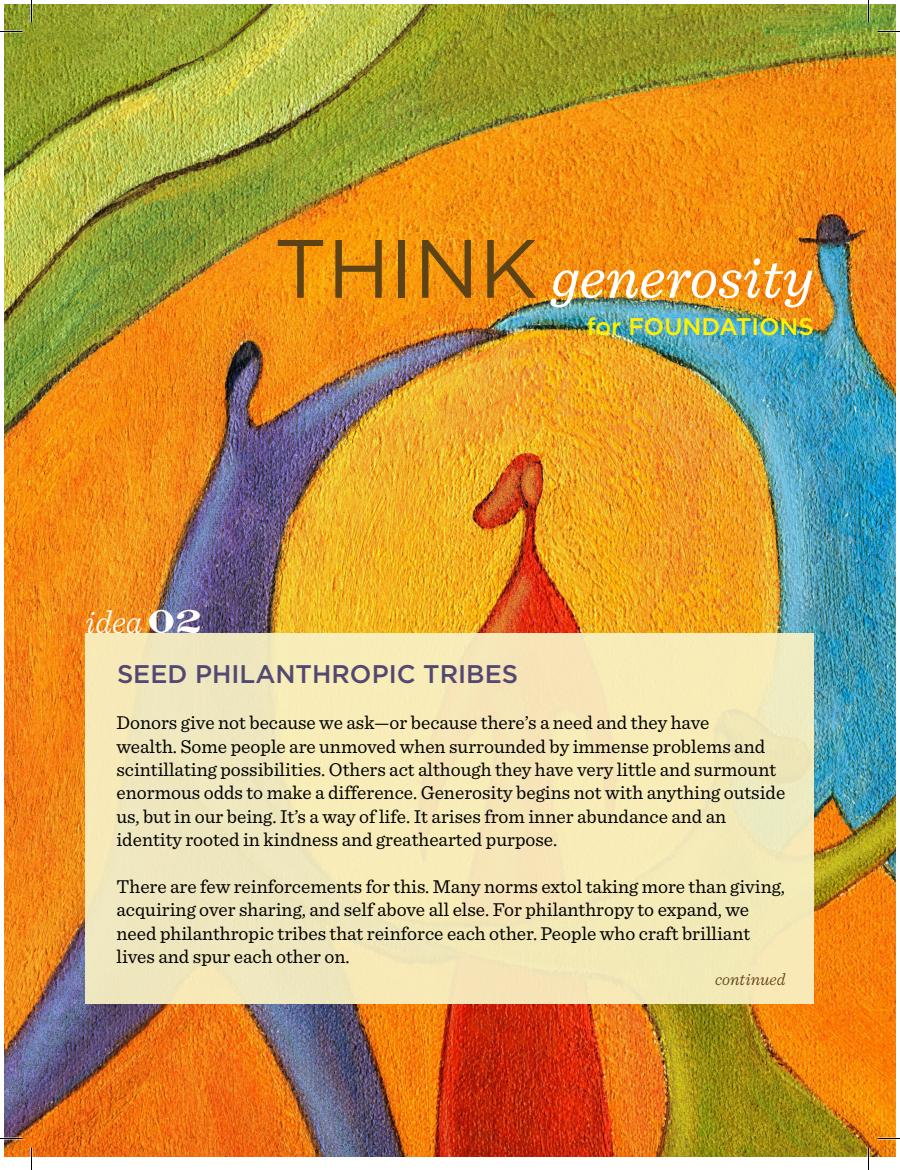
<style>
.page{position:relative;width:900px;height:1170px;background:#fff}
.page>*{position:absolute;margin:0;border:0;box-sizing:border-box;transform-origin:0 0}
.t1{font:italic 60px "Sentinel";color:#fff}
.t2{font:italic 300 33px "Sentinel";color:#fff}
.t3{font:500 25.5px "Gotham";color:#534872}
.t4{font:500 24px "Gotham";color:#fff101}
.why_it_matters{font:19.5px/23.4px "Sentinel";color:#000}
.t5{font:italic 300 17.25px "Sentinel";color:#5d3c11}
.s1{font-family:"Gotham";font-style:normal;font-size:82.5px;color:#5d4215}
.s2{font-family:"Numbers Depot";font-weight:400;font-style:normal}
</style>
<div class="page">
<img style="left:4px;top:5px;width:892px;height:1152px">
<div style="left:86px;top:634px;width:728px;height:370px;background:#f6e9b8"></div>
<svg style="left:0;top:31px;width:22px;height:1px"></svg>
<svg style="left:878px;top:31px;width:22px;height:1px"></svg>
<svg style="left:0;top:1138px;width:22px;height:1px"></svg>
<svg style="left:878px;top:1138px;width:22px;height:1px"></svg>
<svg style="left:31px;top:0;width:1px;height:22px"></svg>
<svg style="left:31px;top:1148px;width:1px;height:22px"></svg>
<svg style="left:868px;top:0;width:1px;height:22px"></svg>
<svg style="left:868px;top:1148px;width:1px;height:22px"></svg>
<p class="t1" style="left:274px;top:233px;width:541px"><span class="s1">THINK</span> generosity</p>
<p class="t4" style="left:587px;top:311px;width:229px">for FOUNDATIONS</p>
<p class="t2" style="left:85px;top:602px;width:118px">idea <span class="s2">02</span></p>
<p class="t3" style="left:117px;top:657px;width:403px">SEED PHILANTHROPIC TRIBES</p>
<p class="why_it_matters" style="left:116px;top:711px;width:670px">Donors give not because we ask—or because there’s a need and they have<br>wealth. Some people are unmoved when surrounded by immense problems and scintillating possibilities. Others act although they have very little and surmount enormous odds to make a difference. Generosity begins not with anything outside us, but in our being. It’s a way of life. It arises from inner abundance and an identity rooted in kindness and greathearted purpose.</p>
<p class="why_it_matters" style="left:116px;top:874px;width:670px">There are few reinforcements for this. Many norms extol taking more than giving, acquiring over sharing, and self above all else. For philanthropy to expand, we need philanthropic tribes that reinforce each other. People who craft brilliant lives and spur each other on.</p>
<p class="t5" style="left:715px;top:968px;width:72px">continued</p>
</div>
